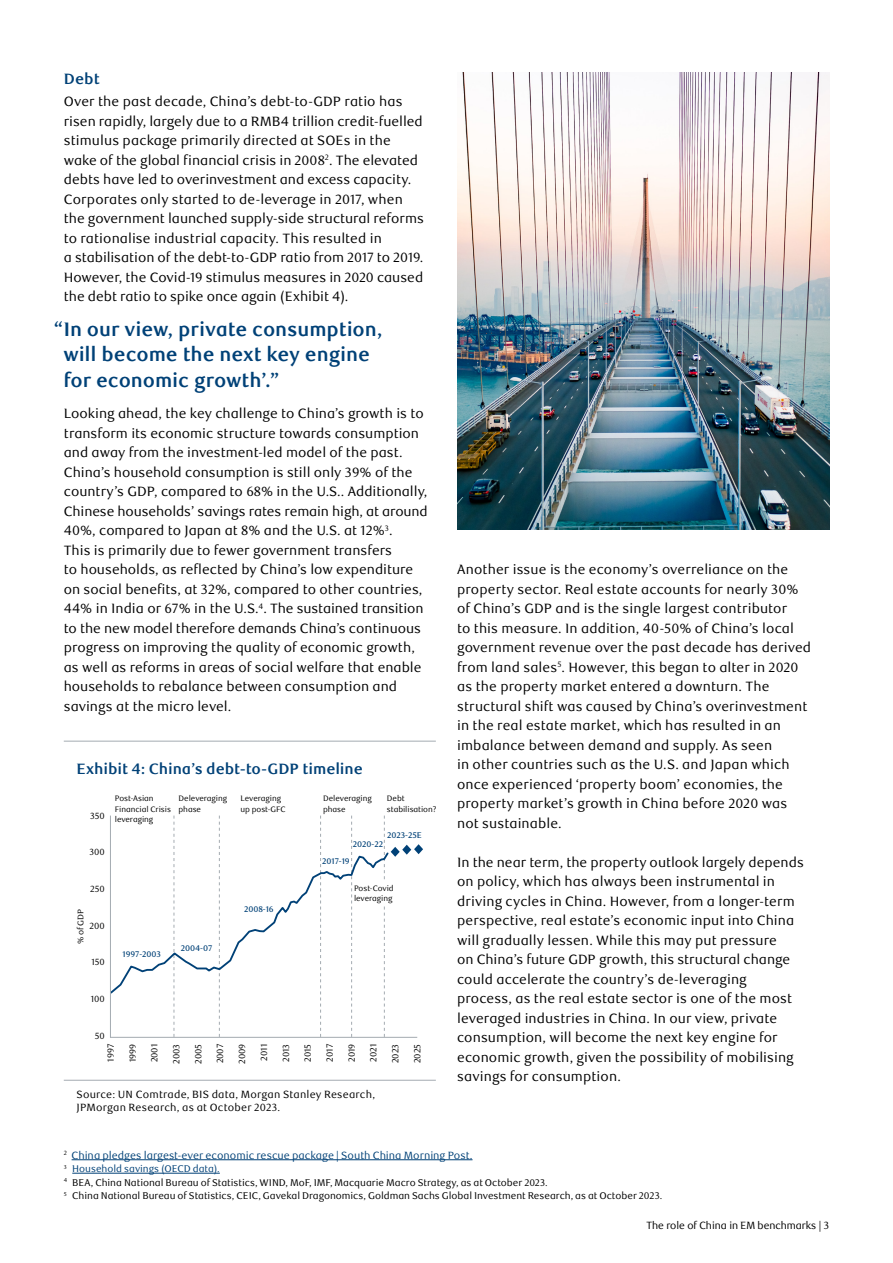
<style>
.page{position:relative;width:893px;height:1263px;background:#fff}
.page>*{position:absolute;margin:0;border:0;box-sizing:border-box;transform-origin:0 0}
.Factsheet__Call-out{font:700 19.5px/25.5px "RBC Text";letter-spacing:-.005em;color:#004177}
.Chart_Table_Title_wi{font:700 15px "RBC Text";letter-spacing:-.01em;color:#004177}
.Factsheet__Body_Copy{font:700 15px "RBC Text";color:#004177}
.Factsheet__Body_Copy-2{font:13.5px/19.5px "RBC Text";color:#000}
.Chart_Table_footnote{font:10.5px/13.5px "RBC Text";letter-spacing:.015em;color:#000}
.t1{font:10.5px "RBC Text";letter-spacing:-.005em;color:#004177}
.t2{font:10.5px "RBC Display";color:#000}
.t3{font:9.75px "RBC Text";letter-spacing:-.005em;color:#000}
.t4{font:9.75px "RBC Text";letter-spacing:-.005em;color:#004177}
.Factsheet__Body_Copy-3{font:9px "RBC Text";letter-spacing:-.01em;color:#000}
.Factsheet__Body_Copy-4{font:500 8.25px "RBC Text";letter-spacing:-.01em;color:#004177}
.Brochure_Body_Copy{font:8.25px "RBC Text";color:#000}
.Factsheet__Body_Copy-5{font:7.8px/10.5px "RBC Text";letter-spacing:-.01em;color:#000}
</style>
<div class="page">
<img style="left:457px;top:72px;width:372px;height:457px">
<hr style="left:64px;top:1080px;width:372px;height:1px;background:#a4abb1">
<hr style="left:64px;top:741px;width:372px;height:1px;background:#a4abb1">
<hr style="left:72px;top:1159px;width:400px;height:1px;background:#004177">
<hr style="left:72px;top:1173px;width:148px;height:1px;background:#004177">
<hr style="left:110px;top:1037px;width:307px;height:1px;background:#a4abb1">
<svg style="left:110px;top:815px;width:313px;height:222px"></svg>
<p class="Factsheet__Body_Copy" style="left:64px;top:70px;width:38px">Debt</p>
<p class="Factsheet__Body_Copy-2" style="left:64px;top:92px;width:362px">Over the past decade, China’s debt-to-GDP ratio has risen rapidly, largely due to a RMB4 trillion credit-fuelled stimulus package primarily directed at SOEs in the wake of the global financial crisis in 2008<sup>2</sup>. The elevated debts have led to overinvestment and excess capacity.<br>Corporates only started to de-leverage in 2017, when the government launched supply-side structural reforms to rationalise industrial capacity. This resulted in<br>a stabilisation of the debt-to-GDP ratio from 2017 to 2019.<br>However, the Covid-19 stimulus measures in 2020 caused the debt ratio to spike once again (Exhibit 4).</p>
<p class="Factsheet__Call-out" style="left:63px;top:316px;width:321px;text-indent:-9px">“In our view, private consumption, will become the next key engine for economic growth’.”</p>
<p class="Factsheet__Body_Copy-2" style="left:64px;top:404px;width:366px">Looking ahead, the key challenge to China’s growth is to transform its economic structure towards consumption and away from the investment-led model of the past.<br>China’s household consumption is still only 39% of the country’s GDP, compared to 68% in the U.S.. Additionally, Chinese households’ savings rates remain high, at around 40%, compared to Japan at 8% and the U.S. at 12%<sup>3</sup>.<br>This is primarily due to fewer government transfers<br>to households, as reflected by China’s low expenditure on social benefits, at 32%, compared to other countries, 44% in India or 67% in the U.S.<sup>4</sup>. The sustained transition to the new model therefore demands China’s continuous progress on improving the quality of economic growth, as well as reforms in areas of social welfare that enable households to rebalance between consumption and savings at the micro level.</p>
<p class="Chart_Table_Title_wi" style="left:77px;top:760px;width:288px">Exhibit 4: China’s debt-to-GDP timeline</p>
<p class="Factsheet__Body_Copy-3" style="left:90px;top:810px;width:16px">350</p>
<p class="Factsheet__Body_Copy-3" style="left:90px;top:847px;width:17px">300</p>
<p class="Factsheet__Body_Copy-3" style="left:90px;top:884px;width:16px">250</p>
<p class="Factsheet__Body_Copy-3" style="left:90px;top:920px;width:17px">200</p>
<p class="Factsheet__Body_Copy-3" style="left:92px;top:957px;width:15px">150</p>
<p class="Factsheet__Body_Copy-3" style="left:91px;top:994px;width:15px">100</p>
<p class="Factsheet__Body_Copy-3" style="left:95px;top:1030px;width:11px">50</p>
<p class="Brochure_Body_Copy" style="left:76px;top:944px;width:37px;rotate:-90deg">% of GDP</p>
<p class="Factsheet__Body_Copy-5" style="left:115px;top:793px;width:58px">Post-Asian<br>Financial Crisis leveraging</p>
<p class="Factsheet__Body_Copy-5" style="left:179px;top:793px;width:50px">Deleveraging phase</p>
<p class="Factsheet__Body_Copy-5" style="left:241px;top:793px;width:47px">Leveraging up post-GFC</p>
<p class="Factsheet__Body_Copy-5" style="left:323px;top:793px;width:50px">Deleveraging phase</p>
<p class="Factsheet__Body_Copy-5" style="left:387px;top:793px;width:51px">Debt stabilisation?</p>
<p class="Factsheet__Body_Copy-4" style="left:387px;top:830px;width:36px">2023-25E</p>
<p class="Factsheet__Body_Copy-4" style="left:353px;top:839px;width:32px">2020-22</p>
<p class="Factsheet__Body_Copy-4" style="left:322px;top:856px;width:29px">2017-19</p>
<p class="Factsheet__Body_Copy-4" style="left:123px;top:950px;width:40px">1997-2003</p>
<p class="Factsheet__Body_Copy-4" style="left:181px;top:943px;width:33px">2004-07</p>
<p class="Factsheet__Body_Copy-4" style="left:244px;top:904px;width:31px">2008-16</p>
<p class="Factsheet__Body_Copy-5" style="left:354px;top:883px;width:41px">Post-Covid leveraging</p>
<p class="Factsheet__Body_Copy-3" style="left:105px;top:1061px;width:19px;rotate:-90deg">1997</p>
<p class="Factsheet__Body_Copy-3" style="left:127px;top:1062px;width:20px;rotate:-90deg">1999</p>
<p class="Factsheet__Body_Copy-3" style="left:149px;top:1062px;width:20px;rotate:-90deg">2001</p>
<p class="Factsheet__Body_Copy-3" style="left:171px;top:1064px;width:21px;rotate:-90deg">2003</p>
<p class="Factsheet__Body_Copy-3" style="left:193px;top:1064px;width:21px;rotate:-90deg">2005</p>
<p class="Factsheet__Body_Copy-3" style="left:215px;top:1063px;width:21px;rotate:-90deg">2007</p>
<p class="Factsheet__Body_Copy-3" style="left:237px;top:1064px;width:22px;rotate:-90deg">2009</p>
<p class="Factsheet__Body_Copy-3" style="left:259px;top:1060px;width:18px;rotate:-90deg">2011</p>
<p class="Factsheet__Body_Copy-3" style="left:281px;top:1062px;width:19px;rotate:-90deg">2013</p>
<p class="Factsheet__Body_Copy-3" style="left:302px;top:1062px;width:19px;rotate:-90deg">2015</p>
<p class="Factsheet__Body_Copy-3" style="left:324px;top:1061px;width:19px;rotate:-90deg">2017</p>
<p class="Factsheet__Body_Copy-3" style="left:346px;top:1062px;width:20px;rotate:-90deg">2019</p>
<p class="Factsheet__Body_Copy-3" style="left:368px;top:1062px;width:19px;rotate:-90deg">2021</p>
<p class="Factsheet__Body_Copy-3" style="left:390px;top:1063px;width:21px;rotate:-90deg">2023</p>
<p class="Factsheet__Body_Copy-3" style="left:412px;top:1063px;width:21px;rotate:-90deg">2025</p>
<p class="Chart_Table_footnote" style="left:77px;top:1087px;width:300px">Source: UN Comtrade, BIS data, Morgan Stanley Research,<br>JPMorgan Research, as at October 2023.</p>
<p class="Factsheet__Body_Copy-2" style="left:457px;top:560px;width:356px">Another issue is the economy’s overreliance on the property sector. Real estate accounts for nearly 30% of China’s GDP and is the single largest contributor<br>to this measure. In addition, 40-50% of China’s local government revenue over the past decade has derived from land sales<sup>5</sup>. However, this began to alter in 2020 as the property market entered a downturn. The structural shift was caused by China’s overinvestment in the real estate market, which has resulted in an imbalance between demand and supply. As seen<br>in other countries such as the U.S. and Japan which once experienced ‘property boom’ economies, the property market’s growth in China before 2020 was not sustainable.</p>
<p class="Factsheet__Body_Copy-2" style="left:457px;top:853px;width:348px">In the near term, the property outlook largely depends on policy, which has always been instrumental in driving cycles in China. However, from a longer-term perspective, real estate’s economic input into China will gradually lessen. While this may put pressure<br>on China’s future GDP growth, this structural change could accelerate the country’s de-leveraging process, as the real estate sector is one of the most leveraged industries in China. In our view, private consumption, will become the next key engine for economic growth, given the possibility of mobilising savings for consumption.</p>
<p class="t1" style="left:64px;top:1149px;width:410px"><sup>2</sup> China pledges largest-ever economic rescue package | South China Morning Post.</p>
<p class="t4" style="left:64px;top:1163px;width:158px"><sup>3</sup> Household savings (OECD data).</p>
<p class="t3" style="left:64px;top:1176px;width:485px"><sup>4</sup> BEA, China National Bureau of Statistics, WIND, MoF, IMF, Macquarie Macro Strategy, as at October 2023.</p>
<p class="t3" style="left:64px;top:1190px;width:600px"><sup>5</sup> China National Bureau of Statistics, CEIC, Gavekal Dragonomics, Goldman Sachs Global Investment Research, as at October 2023.</p>
<p class="t2" style="left:646px;top:1219px;width:184px">The role of China in EM benchmarks | 3</p>
</div>
